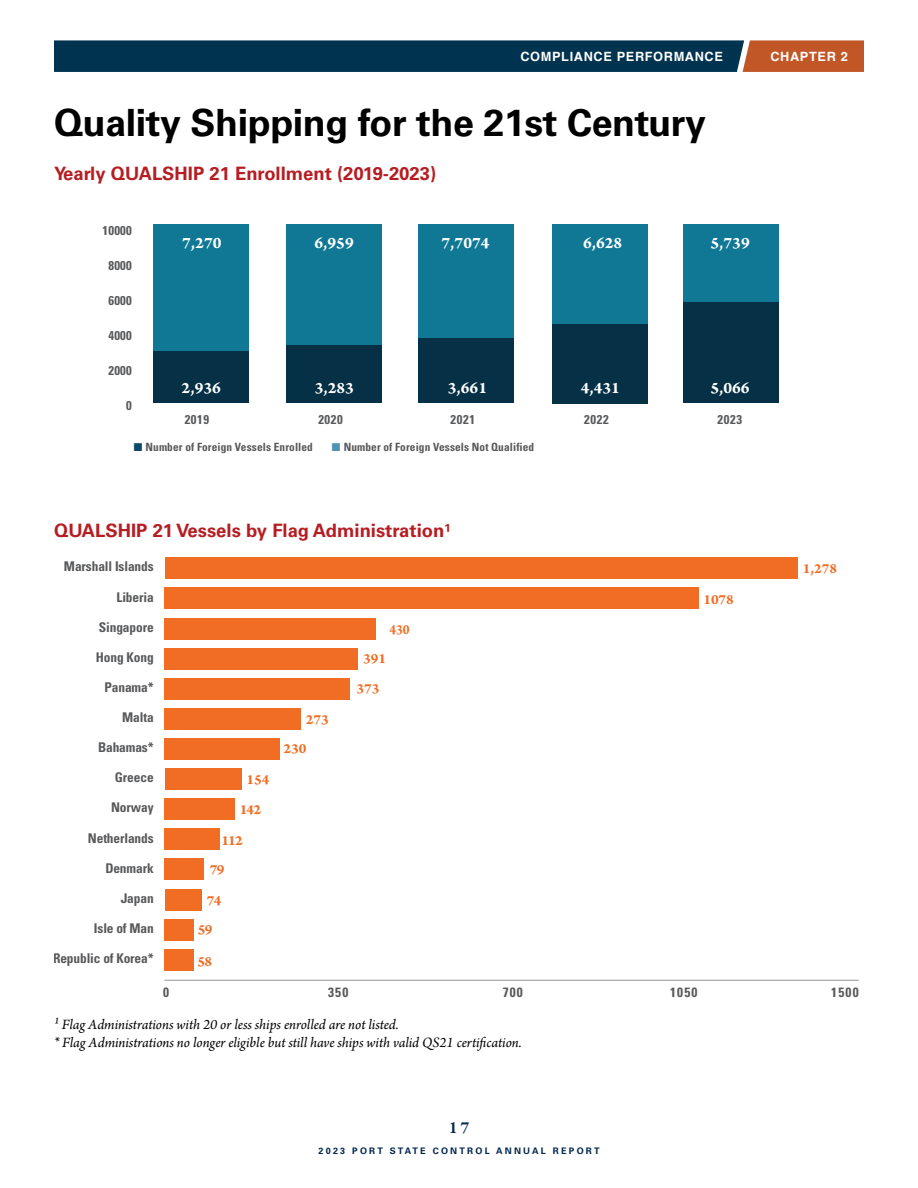
<style>
.page{position:relative;width:918px;height:1188px;background:#fff}
.page>*{position:absolute;margin:0;border:0;box-sizing:border-box;transform-origin:0 0}
.t1{font:700 37.5px "Univers";letter-spacing:-.01em;color:#000}
.t2{font:700 18.45px "Univers";color:#b61d22}
.t3{font:600 18px "Arno Pro";color:#00274d}
.t4{font:16.95px "Arno Pro Bold Sm Text";color:#fff}
.t5{font:italic 15px/18px "Arno Pro";letter-spacing:-.005em;color:#000}
.t6{font:14.85px/29.2px "Arno Pro Bold Sm Text";color:#f16d23}
.t7{font:14.85px "Arno Pro Bold Sm Text";color:#f16d23;scale:.89 1}
.t8{font:700 condensed 13.35px "Univers";letter-spacing:-.01em;color:#58595b}
.t9{font:700 condensed 12.75px "Univers";letter-spacing:.025em;color:#58595b}
.t10{font:700 12.75px "Helvetica";letter-spacing:.05em;color:#fff}
.t11{font:700 condensed 11.4px "Univers";letter-spacing:.01em;color:#58595b}
.t12{font:700 9px "Univers";letter-spacing:.25em;color:#00274d}
.s1{color:#094a66}
.s2{color:#5091b6}
</style>
<div class="page">
<svg style="left:54px;top:40px;width:810px;height:32px;background:#203c4d"></svg>
<div style="left:419px;top:223px;width:95px;height:117px;background:#107895"></div>
<div style="left:154px;top:224px;width:95px;height:127px;background:#107895"></div>
<div style="left:286px;top:223px;width:96px;height:122px;background:#107895"></div>
<div style="left:684px;top:213px;width:95px;height:89px;background:#107895"></div>
<div style="left:154px;top:351px;width:95px;height:52px;background:#063045"></div>
<div style="left:286px;top:345px;width:96px;height:58px;background:#063045"></div>
<div style="left:419px;top:338px;width:95px;height:65px;background:#063045"></div>
<div style="left:684px;top:302px;width:95px;height:101px;background:#063045"></div>
<div style="left:553px;top:323px;width:95px;height:81px;background:#063045"></div>
<div style="left:553px;top:222px;width:95px;height:102px;background:#107895"></div>
<div style="left:147px;top:195px;width:672px;height:29px;background:#fff"></div>
<hr style="left:165px;top:980px;width:693px;height:1px;background:#939598">
<div style="left:165px;top:558px;width:633px;height:21px;background:#f16d23"></div>
<div style="left:165px;top:588px;width:534px;height:21px;background:#f16d23"></div>
<div style="left:165px;top:618px;width:211px;height:21px;background:#f16d23"></div>
<div style="left:165px;top:648px;width:193px;height:22px;background:#f16d23"></div>
<div style="left:165px;top:678px;width:185px;height:22px;background:#f16d23"></div>
<div style="left:165px;top:708px;width:136px;height:22px;background:#f16d23"></div>
<div style="left:165px;top:738px;width:115px;height:22px;background:#f16d23"></div>
<div style="left:165px;top:768px;width:77px;height:22px;background:#f16d23"></div>
<div style="left:165px;top:798px;width:70px;height:22px;background:#f16d23"></div>
<div style="left:165px;top:829px;width:55px;height:21px;background:#f16d23"></div>
<div style="left:165px;top:859px;width:39px;height:21px;background:#f16d23"></div>
<div style="left:165px;top:889px;width:37px;height:21px;background:#f16d23"></div>
<div style="left:165px;top:919px;width:29px;height:22px;background:#f16d23"></div>
<div style="left:165px;top:949px;width:29px;height:22px;background:#f16d23"></div>
<p class="t10" style="left:520px;top:49px;width:204px">COMPLIANCE PERFORMANCE</p>
<p class="t10" style="left:770px;top:49px;width:79px">CHAPTER 2</p>
<h1 class="t1" style="left:54px;top:101px;width:654px">Quality Shipping for the 21st Century</h1>
<p class="t2" style="left:54px;top:163px;width:384px">Yearly QUALSHIP 21 Enrollment (2019-2023)</p>
<p class="t9" style="left:102px;top:222px;width:31px">10000</p>
<p class="t9" style="left:108px;top:257px;width:25px">8000</p>
<p class="t9" style="left:108px;top:293px;width:25px">6000</p>
<p class="t9" style="left:108px;top:328px;width:25px">4000</p>
<p class="t9" style="left:108px;top:363px;width:25px">2000</p>
<p class="t9" style="left:126px;top:398px;width:7px">0</p>
<p class="t4" style="left:182px;top:233px;width:41px">7,270</p>
<p class="t4" style="left:314px;top:233px;width:41px">6,959</p>
<p class="t4" style="left:442px;top:233px;width:50px">7,7074</p>
<p class="t4" style="left:182px;top:378px;width:41px">2,936</p>
<p class="t4" style="left:315px;top:378px;width:41px">3,283</p>
<p class="t4" style="left:448px;top:378px;width:41px">3,661</p>
<p class="t4" style="left:583px;top:233px;width:41px">6,628</p>
<p class="t4" style="left:710px;top:233px;width:41px">5,739</p>
<p class="t4" style="left:581px;top:378px;width:41px">4,431</p>
<p class="t4" style="left:710px;top:378px;width:41px">5,066</p>
<p class="t9" style="left:185px;top:412px;width:26px">2019</p>
<p class="t9" style="left:318px;top:412px;width:26px">2020</p>
<p class="t9" style="left:451px;top:412px;width:26px">2021</p>
<p class="t9" style="left:584px;top:412px;width:26px">2022</p>
<p class="t9" style="left:717px;top:412px;width:26px">2023</p>
<p class="t11" style="left:134px;top:440px;width:181px"><span class="s1">■</span> Number of Foreign Vessels Enrolled</p>
<p class="t11" style="left:332px;top:440px;width:204px"><span class="s2">■</span> Number of Foreign Vessels Not Qualified</p>
<p class="t2" style="left:54px;top:520px;width:398px">QUALSHIP 21 Vessels by Flag Administration¹</p>
<p class="t8" style="left:64px;top:558px;width:91px">Marshall Islands</p>
<p class="t8" style="left:117px;top:589px;width:39px">Liberia</p>
<p class="t8" style="left:99px;top:619px;width:56px">Singapore</p>
<p class="t8" style="left:96px;top:649px;width:59px">Hong Kong</p>
<p class="t8" style="left:105px;top:679px;width:51px">Panama*</p>
<p class="t8" style="left:122px;top:709px;width:33px">Malta</p>
<p class="t8" style="left:98px;top:739px;width:57px">Bahamas*</p>
<p class="t8" style="left:115px;top:769px;width:40px">Greece</p>
<p class="t8" style="left:111px;top:800px;width:44px">Norway</p>
<p class="t8" style="left:88px;top:830px;width:67px">Netherlands</p>
<p class="t8" style="left:105px;top:860px;width:50px">Denmark</p>
<p class="t8" style="left:121px;top:890px;width:35px">Japan</p>
<p class="t8" style="left:94px;top:920px;width:61px">Isle of Man</p>
<p class="t8" style="left:53px;top:950px;width:102px">Republic of Korea*</p>
<p class="t6" style="left:240px;top:765px;width:31px;line-height:29.8px;text-align:center">154<br>142</p>
<p class="t6" style="left:210px;top:826px;width:34px;text-indent:11px">112<br>79</p>
<p class="t6" style="left:198px;top:887px;width:25px;text-indent:9px">74<br>59</p>
<p class="t6" style="left:197px;top:948px;width:16px">58</p>
<p class="t6" style="left:284px;top:705px;width:47px;text-indent:22px">273<br>230</p>
<p class="t7" style="left:389px;top:621px;width:24px">430</p>
<p class="t6" style="left:357px;top:644px;width:31px;line-height:30.3px;text-align:center">391<br>373</p>
<p class="t6" style="left:703px;top:586px;width:32px">1078</p>
<p class="t6" style="left:803px;top:554px;width:36px">1,278</p>
<p class="t8" style="left:163px;top:984px;width:7px">0</p>
<p class="t8" style="left:328px;top:984px;width:22px">350</p>
<p class="t8" style="left:503px;top:984px;width:22px">700</p>
<p class="t8" style="left:670px;top:984px;width:29px">1050</p>
<p class="t8" style="left:831px;top:984px;width:29px">1500</p>
<p class="t5" style="left:54px;top:1016px;width:469px">¹ Flag Administrations with 20 or less ships enrolled are not listed.<br>* Flag Administrations no longer eligible but still have ships with valid QS21 certification.</p>
<p class="t3" style="left:449px;top:1117px;width:22px">17</p>
<p class="t12" style="left:319px;top:1145px;width:282px">2023 PORT STATE CONTROL ANNUAL REPORT</p>
</div>
